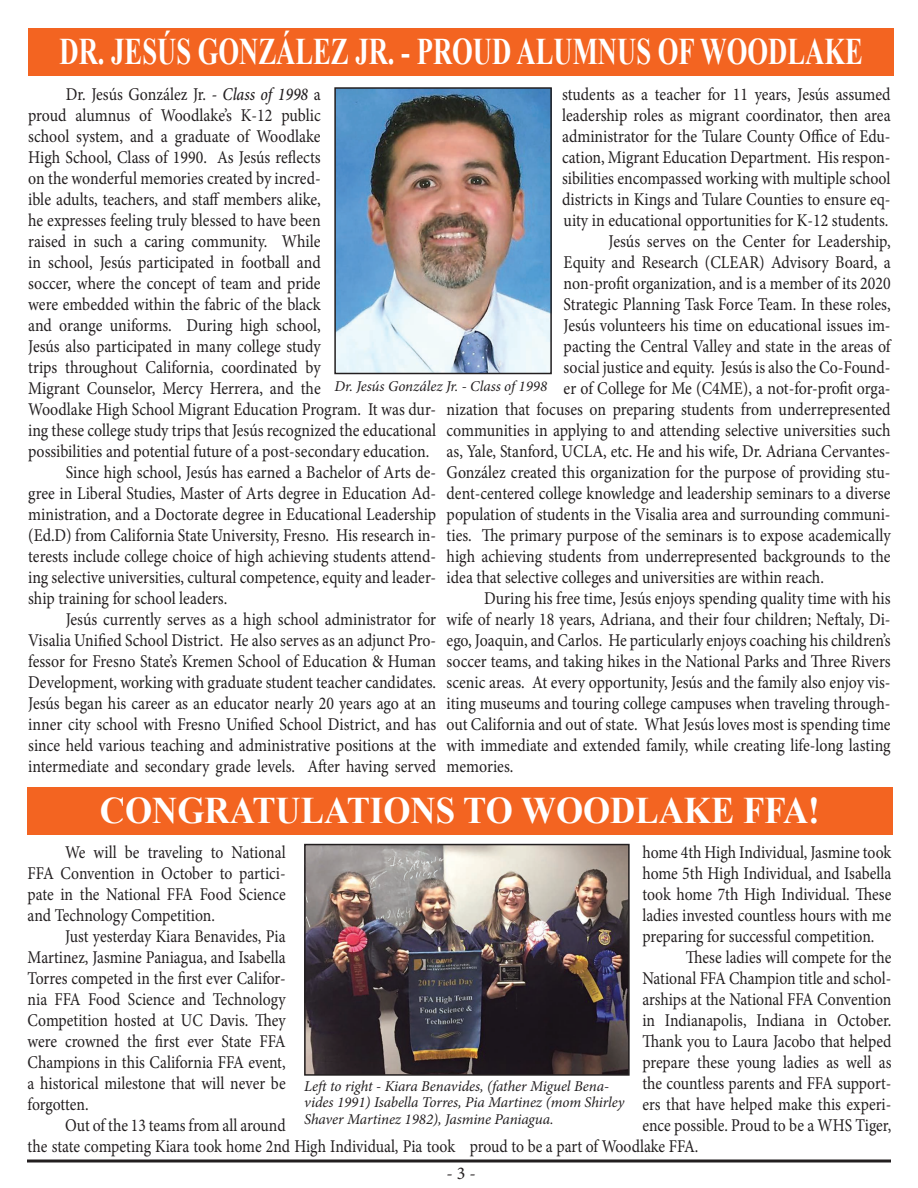
<style>
.page{position:relative;width:918px;height:1188px;background:#fff}
.page>*{position:absolute;margin:0;border:0;box-sizing:border-box;transform-origin:0 0}
.t1{font:700 37.5px "Times New Roman";color:#fff;scale:.71 1}
.t2{font:700 37.5px "Times New Roman";color:#fff;scale:.93 1}
.t3{font:18px/21px "Minion Pro";color:#231f20;text-align:justify;scale:.88 1}
.t4{font:18px/21px "Minion Pro";color:#231f20;text-align:justify;scale:.87 1}
.t5{font:18px "Minion Pro";color:#231f20}
.t6{font:italic 15px/16.5px "Minion Pro";letter-spacing:-.005em;color:#231f20}
.s1{font-weight:500;font-style:italic}
</style>
<div class="page">
<div style="left:28px;top:28px;width:866px;height:47px;background:#f36421"></div>
<img style="left:337px;top:90px;width:212px;height:281px">
<div style="left:334px;top:87px;width:218px;height:287px;border:2px solid #231f20"></div>
<div style="left:27px;top:787px;width:866px;height:48px;background:#f36421"></div>
<img style="left:307px;top:847px;width:320px;height:226px">
<div style="left:304px;top:844px;width:326px;height:232px;border:2px solid #231f20"></div>
<hr style="left:27px;top:1160px;width:864px;height:2px;background:#231f20">
<p class="t1" style="left:60px;top:25px;width:1133px">DR. JESÚS GONZÁLEZ JR. - PROUD ALUMNUS OF WOODLAKE</p>
<p class="t3" style="left:28px;top:84px;width:465px;text-align:left;text-indent:37px">Dr. Jesús González Jr. <span class="s1">- Class of 1998</span> a<br>proud alumnus of Woodlake’s K-12 public<br>school system, and a graduate of Woodlake<br>High School, Class of 1990. As Jesús reflects<br>on the wonderful memories created by incred-<br>ible adults, teachers, and staff members alike,<br>he expresses feeling truly blessed to have been<br>raised in such a caring community. While<br>in school, Jesús participated in football and<br>soccer, where the concept of team and pride<br>were embedded within the fabric of the black<br>and orange uniforms. During high school,<br>Jesús also participated in many college study<br>trips throughout California, coordinated by<br>Migrant Counselor, Mercy Herrera, and the<br>Woodlake High School Migrant Education Program. It was dur&shy;ing these college study trips that Jesús recognized the educational possibilities and potential future of a post-secondary education.</p>
<p class="t3" style="left:28px;top:462px;width:465px;text-indent:37px">Since high school, Jesús has earned a Bachelor of Arts de&shy;gree in Liberal Studies, Master of Arts degree in Education Ad&shy;ministration, and a Doctorate degree in Educational Leadership (Ed.D) from California State University, Fresno. His research in&shy;terests include college choice of high achieving students attend&shy;ing selective universities, cultural competence, equity and leader&shy;ship training for school leaders.</p>
<p class="t3" style="left:28px;top:609px;width:465px;text-indent:37px">Jesús currently serves as a high school administrator for Visalia Unified School District. He also serves as an adjunct Pro&shy;fessor for Fresno State’s Kremen School of Education &amp; Human Development, working with graduate student teacher candidates.<br>Jesús began his career as an educator nearly 20 years ago at an inner city school with Fresno Unified School District, and has since held various teaching and administrative positions at the intermediate and secondary grade levels. After having served</p>
<p class="t3" style="left:562px;top:84px;width:375px">students as a teacher for 11 years, Jesús assumed leadership roles as migrant coordinator, then area administrator for the Tulare County Office of Edu&shy;cation, Migrant Education Department. His respon&shy;sibilities encompassed working with multiple school districts in Kings and Tulare Counties to ensure eq&shy;uity in educational opportunities for K-12 students.</p>
<p class="t3" style="left:609px;top:231px;width:322px">Jesús serves on the Center for Leadership,</p>
<p class="t3" style="left:564px;top:252px;width:373px">Equity and Research (CLEAR) Advisory Board, a</p>
<p class="t3" style="left:564px;top:273px;width:373px">non-profit organization, and is a member of its 2020</p>
<p class="t3" style="left:564px;top:294px;width:373px">Strategic Planning Task Force Team. In these roles,</p>
<p class="t3" style="left:564px;top:315px;width:373px">Jesús volunteers his time on educational issues im-</p>
<p class="t3" style="left:564px;top:336px;width:373px">pacting the Central Valley and state in the areas of</p>
<p class="t3" style="left:564px;top:357px;width:373px">social justice and equity. Jesús is also the Co-Found-</p>
<p class="t3" style="left:564px;top:378px;width:373px">er of College for Me (C4ME), a not-for-profit orga-</p>
<p class="t3" style="left:447px;top:399px;width:506px">nization that focuses on preparing students from underrepresented</p>
<p class="t3" style="left:447px;top:420px;width:506px">communities in applying to and attending selective universities such</p>
<p class="t3" style="left:447px;top:441px;width:506px">as, Yale, Stanford, UCLA, etc. He and his wife, Dr. Adriana Cervantes-</p>
<p class="t3" style="left:447px;top:462px;width:506px">González created this organization for the purpose of providing stu-</p>
<p class="t3" style="left:447px;top:483px;width:506px">dent-centered college knowledge and leadership seminars to a diverse</p>
<p class="t3" style="left:447px;top:504px;width:506px">population of students in the Visalia area and surrounding communi-</p>
<p class="t3" style="left:447px;top:525px;width:506px">ties. The primary purpose of the seminars is to expose academically</p>
<p class="t3" style="left:447px;top:546px;width:506px">high achieving students from underrepresented backgrounds to the</p>
<p class="t3" style="left:447px;top:567px;width:430px">idea that selective colleges and universities are within reach.</p>
<p class="t3" style="left:447px;top:588px;width:506px;text-indent:37px">During his free time, Jesús enjoys spending quality time with his wife of nearly 18 years, Adriana, and their four children; Neftaly, Di&shy;ego, Joaquin, and Carlos. He particularly enjoys coaching his children’s soccer teams, and taking hikes in the National Parks and Three Rivers scenic areas. At every opportunity, Jesús and the family also enjoy vis&shy;iting museums and touring college campuses when traveling through&shy;out California and out of state. What Jesús loves most is spending time with immediate and extended family, while creating life-long lasting memories.</p>
<p class="t2" style="left:100px;top:785px;width:776px">CONGRATULATIONS TO WOODLAKE FFA!</p>
<p class="t4" style="left:28px;top:841px;width:298px;text-indent:38px">We will be traveling to National FFA Convention in October to partici&shy;pate in the National FFA Food Science and Technology Competition.</p>
<p class="t4" style="left:28px;top:925px;width:298px;text-indent:38px">Just yesterday Kiara Benavides, Pia Martinez, Jasmine Paniagua, and Isabella Torres competed in the first ever Califor&shy;nia FFA Food Science and Technology Competition hosted at UC Davis. They were crowned the first ever State FFA Champions in this California FFA event, a historical milestone that will never be forgotten.</p>
<p class="t4" style="left:28px;top:1114px;width:493px;text-indent:38px">Out of the 13 teams from all around<br>the state competing Kiara took home 2nd High Individual, Pia took</p>
<p class="t6" style="left:334px;top:378px;width:214px">Dr. Jesús González Jr. - Class of 1998</p>
<p class="t4" style="left:642px;top:841px;width:288px">home 4th High Individual, Jasmine took home 5th High Individual, and Isabella took home 7th High Individual. These ladies invested countless hours with me preparing for successful competition.</p>
<p class="t4" style="left:686px;top:946px;width:238px">These ladies will compete for the</p>
<p class="t4" style="left:642px;top:967px;width:288px">National FFA Champion title and schol-</p>
<p class="t4" style="left:642px;top:988px;width:288px">arships at the National FFA Convention</p>
<p class="t4" style="left:642px;top:1009px;width:288px">in Indianapolis, Indiana in October.</p>
<p class="t4" style="left:642px;top:1030px;width:288px">Thank you to Laura Jacobo that helped</p>
<p class="t4" style="left:642px;top:1051px;width:288px">prepare these young ladies as well as</p>
<p class="t4" style="left:642px;top:1072px;width:288px">the countless parents and FFA support-</p>
<p class="t4" style="left:642px;top:1093px;width:288px">ers that have helped make this experi-</p>
<p class="t4" style="left:642px;top:1114px;width:288px">ence possible. Proud to be a WHS Tiger,</p>
<p class="t4" style="left:470px;top:1135px;width:264px">proud to be a part of Woodlake FFA.</p>
<p class="t6" style="left:304px;top:1078px;width:322px">Left to right - Kiara Benavides, (father Miguel Bena&shy;vides 1991) Isabella Torres, Pia Martinez (mom Shirley<br>Shaver Martinez 1982), Jasmine Paniagua.</p>
<p class="t5" style="left:446px;top:1161px;width:31px">- 3 -</p>
</div>
